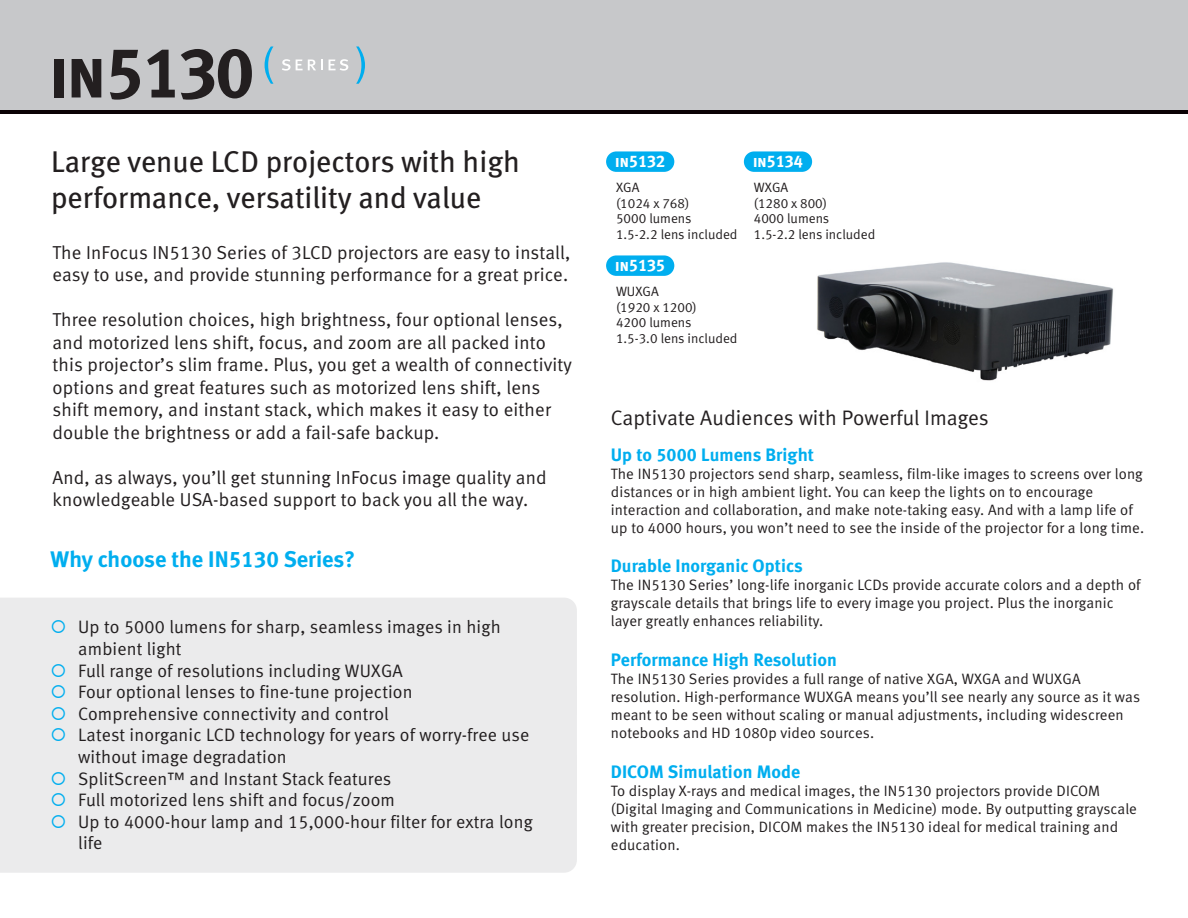
<style>
.page{position:relative;width:1188px;height:918px;background:#fff}
.page>*{position:absolute;margin:0;border:0;box-sizing:border-box;transform-origin:0 0}
.t1{font:71.7px "Meta Plus Bold Caps";letter-spacing:-.025em;color:#231f20}
.t2{font:30px/36px "Meta Book LF";color:#231f20}
.t3{font:22.5px "Meta Bold LF";color:#00aeef}
.t4{font:21px "Meta Normal LF";letter-spacing:.005em;color:#231f20}
.t5{font:18.75px/22.5px "Meta Normal LF";letter-spacing:.01em;color:#231f20}
.t6{font:18px/21.6px "Meta Normal LF";letter-spacing:.01em;color:#231f20}
.t7{font:18px "Meta Bold LF";letter-spacing:.005em;color:#00aeef}
.t8{font:16.8px "Meta Plus Bold Caps";color:#fff}
.t9{font:15px/18px "Meta Normal LF";letter-spacing:.01em;color:#231f20}
.t10{font:13.5px/15.8px "Meta Normal LF";color:#231f20}
.s1{color:#00aeef}
</style>
<div class="page">
<img style="left:817px;top:262px;width:297px;height:119px">
<div style="left:0;top:0;width:1188px;height:111px;background:#c7c8ca"></div>
<hr style="left:0;top:111px;width:1188px;height:3px;background:#0a0204">
<div style="left:0;top:598px;width:577px;height:88px;background:#ebebec"></div>
<div style="left:0;top:686px;width:577px;height:69px;background:#ebebec"></div>
<div style="left:0;top:755px;width:577px;height:118px;background:#ebebec"></div>
<svg style="left:265px;top:47px;width:8px;height:37px"></svg>
<svg style="left:282px;top:59px;width:41px;height:12px"></svg>
<svg style="left:329px;top:59px;width:19px;height:12px"></svg>
<svg style="left:356px;top:47px;width:9px;height:37px"></svg>
<div style="left:606px;top:151px;width:68px;height:21px;background:#00aeef;border-radius:10px"></div>
<div style="left:606px;top:255px;width:68px;height:21px;background:#00aeef;border-radius:10px"></div>
<div style="left:744px;top:151px;width:68px;height:21px;background:#00aeef;border-radius:10px"></div>
<h1 class="t1" style="left:48px;top:31px;width:208px">in5130</h1>
<h2 class="t2" style="left:51px;top:143px;width:470px">Large venue LCD projectors with high performance, versatility and value</h2>
<p class="t5" style="left:53px;top:241px;width:519px">The InFocus IN5130 Series of 3LCD projectors are easy to install, easy to use, and provide stunning performance for a great price.</p>
<p class="t5" style="left:53px;top:308px;width:521px">Three resolution choices, high brightness, four optional lenses, and motorized lens shift, focus, and zoom are all packed into this projector’s slim frame. Plus, you get a wealth of connectivity options and great features such as motorized lens shift, lens shift memory, and instant stack, which makes it easy to either double the brightness or add a fail-safe backup.</p>
<p class="t5" style="left:53px;top:466px;width:496px">And, as always, you’ll get stunning InFocus image quality and knowledgeable USA-based support to back you all the way.</p>
<h3 class="t3" style="left:51px;top:545px;width:306px">Why choose the IN5130 Series?</h3>
<p class="t6" style="left:78px;top:616px;width:424px;text-indent:-28px"><span class="s1">○</span> Up to 5000 lumens for sharp, seamless images in high ambient light</p>
<p class="t6" style="left:51px;top:659px;width:354px"><span class="s1">○</span> Full range of resolutions including WUXGA</p>
<p class="t6" style="left:51px;top:681px;width:364px"><span class="s1">○</span> Four optional lenses to fine-tune projection</p>
<p class="t6" style="left:51px;top:703px;width:340px"><span class="s1">○</span> Comprehensive connectivity and control</p>
<p class="t6" style="left:78px;top:724px;width:453px;text-indent:-28px"><span class="s1">○</span> Latest inorganic LCD technology for years of worry-free use without image degradation</p>
<p class="t6" style="left:51px;top:767px;width:342px"><span class="s1">○</span> SplitScreen™ and Instant Stack features</p>
<p class="t6" style="left:51px;top:789px;width:346px"><span class="s1">○</span> Full motorized lens shift and focus/zoom</p>
<p class="t6" style="left:78px;top:811px;width:456px;text-indent:-28px"><span class="s1">○</span> Up to 4000-hour lamp and 15,000-hour filter for extra long life</p>
<p class="t8" style="left:615px;top:152px;width:52px">in5132</p>
<p class="t10" style="left:616px;top:179px;width:123px">XGA<br>(1024 x 768)<br>5000 lumens<br>1.5-2.2 lens included</p>
<p class="t8" style="left:615px;top:256px;width:52px">in5135</p>
<p class="t10" style="left:616px;top:283px;width:123px">WUXGA<br>(1920 x 1200)<br>4200 lumens<br>1.5-3.0 lens included</p>
<p class="t8" style="left:753px;top:152px;width:52px">in5134</p>
<p class="t10" style="left:754px;top:179px;width:123px">WXGA<br>(1280 x 800)<br>4000 lumens<br>1.5-2.2 lens included</p>
<h3 class="t4" style="left:611px;top:405px;width:380px">Captivate Audiences with Powerful Images</h3>
<p class="t7" style="left:611px;top:443px;width:205px">Up to 5000 Lumens Bright</p>
<p class="t9" style="left:611px;top:464px;width:535px">The IN5130 projectors send sharp, seamless, film-like images to screens over long distances or in high ambient light. You can keep the lights on to encourage interaction and collaboration, and make note-taking easy. And with a lamp life of up to 4000 hours, you won’t need to see the inside of the projector for a long time.</p>
<p class="t7" style="left:611px;top:555px;width:194px">Durable Inorganic Optics</p>
<p class="t9" style="left:611px;top:576px;width:531px">The IN5130 Series’ long-life inorganic LCDs provide accurate colors and a depth of grayscale details that brings life to every image you project. Plus the inorganic layer greatly enhances reliability.</p>
<p class="t7" style="left:611px;top:648px;width:227px">Performance High Resolution</p>
<p class="t9" style="left:611px;top:670px;width:531px">The IN5130 Series provides a full range of native XGA, WXGA and WUXGA resolution. High-performance WUXGA means you’ll see nearly any source as it was meant to be seen without scaling or manual adjustments, including widescreen notebooks and HD 1080p video sources.</p>
<p class="t7" style="left:611px;top:760px;width:191px">DICOM Simulation Mode</p>
<p class="t9" style="left:611px;top:781px;width:528px">To display X-rays and medical images, the IN5130 projectors provide DICOM (Digital Imaging and Communications in Medicine) mode. By outputting grayscale with greater precision, DICOM makes the IN5130 ideal for medical training and education.</p>
</div>
